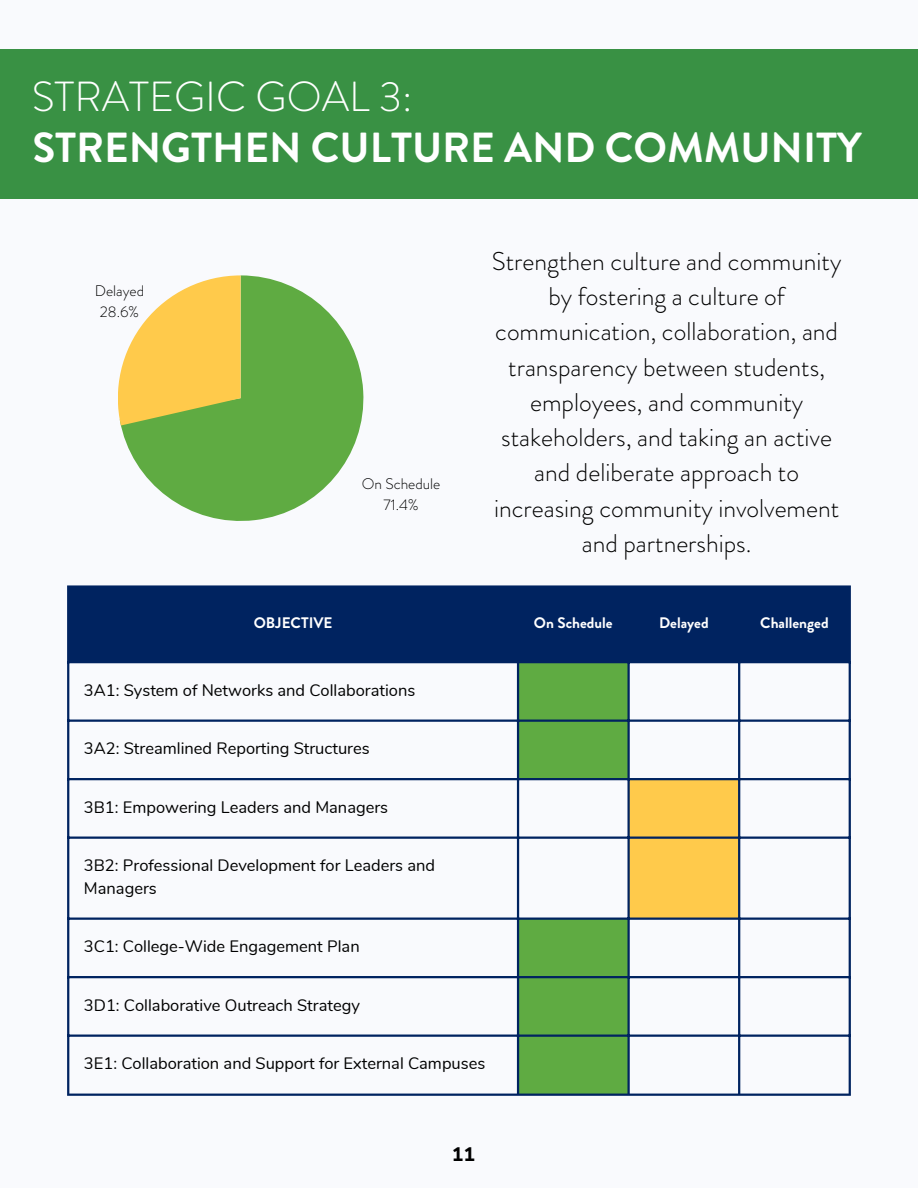
<style>
.page{position:relative;width:918px;height:1188px;background:#f9fafd}
.page>*{position:absolute;margin:0;border:0;box-sizing:border-box;transform-origin:0 0}
.t1{font:700 42px "Brandon Grotesque";color:#fff}
.t2{font:300 42px "Brandon Grotesque";color:#fff}
.t3{font:300 25.65px/35.2px "Brandon Grotesque";color:#000;text-align:center}
.t4{font:700 17.55px "Cooper Hewitt";color:#000}
.t5{font:16.5px/22.5px "Nunito";color:#000}
.t6{font:700 15.3px "Brandon Grotesque";color:#fff}
.t7{font:300 15.3px "Brandon Grotesque";color:#000}
</style>
<div class="page">
<div style="left:0;top:49px;width:918px;height:149px;background:#399144"></div>
<div style="left:69px;top:588px;width:780px;height:73px;background:#002360"></div>
<svg style="left:519px;top:663px;width:108px;height:431px;fill:#5fab42"></svg>
<div style="left:630px;top:780px;width:108px;height:138px;background:#ffca4b"></div>
<hr style="left:67px;top:588px;width:2px;height:506px;background:#002360">
<hr style="left:517px;top:588px;width:2px;height:506px;background:#002360">
<hr style="left:627px;top:588px;width:3px;height:506px;background:#002360">
<hr style="left:738px;top:588px;width:2px;height:506px;background:#002360">
<hr style="left:849px;top:588px;width:2px;height:506px;background:#002360">
<hr style="left:67px;top:585px;width:784px;height:3px;background:#002360">
<hr style="left:67px;top:661px;width:784px;height:2px;background:#002360">
<hr style="left:67px;top:720px;width:784px;height:2px;background:#002360">
<hr style="left:67px;top:778px;width:784px;height:2px;background:#002360">
<hr style="left:67px;top:837px;width:784px;height:2px;background:#002360">
<hr style="left:67px;top:918px;width:784px;height:2px;background:#002360">
<hr style="left:67px;top:976px;width:784px;height:2px;background:#002360">
<hr style="left:67px;top:1035px;width:784px;height:2px;background:#002360">
<hr style="left:67px;top:1094px;width:784px;height:2px;background:#002360">
<svg style="left:121px;top:275px;width:242px;height:246px;fill:#5fab42"></svg>
<svg style="left:118px;top:275px;width:123px;height:151px"></svg>
<p class="t2" style="left:32px;top:67px;width:382px">STRATEGIC GOAL 3:</p>
<p class="t1" style="left:32px;top:117px;width:831px">STRENGTHEN CULTURE AND COMMUNITY</p>
<p class="t7" style="left:95px;top:280px;width:51px">Delayed</p>
<p class="t7" style="left:100px;top:301px;width:41px">28.6%</p>
<p class="t7" style="left:362px;top:473px;width:80px">On Schedule</p>
<p class="t7" style="left:384px;top:494px;width:37px">71.4%</p>
<p class="t3" style="left:492px;top:244px;width:351px">Strengthen culture and community by fostering a culture of communication, collaboration, and transparency between students, employees, and community stakeholders, and taking an active and deliberate approach to increasing community involvement and partnerships.</p>
<p class="t6" style="left:254px;top:612px;width:80px">OBJECTIVE</p>
<p class="t6" style="left:534px;top:612px;width:80px">On Schedule</p>
<p class="t6" style="left:659px;top:612px;width:51px">Delayed</p>
<p class="t6" style="left:760px;top:612px;width:70px">Challenged</p>
<p class="t5" style="left:84px;top:679px;width:333px">3A1: System of Networks and Collaborations</p>
<p class="t5" style="left:84px;top:738px;width:287px">3A2: Streamlined Reporting Structures</p>
<p class="t5" style="left:84px;top:796px;width:306px">3B1: Empowering Leaders and Managers</p>
<p class="t5" style="left:84px;top:855px;width:353px">3B2: Professional Development for Leaders and<br>Managers</p>
<p class="t5" style="left:84px;top:936px;width:277px">3C1: College-Wide Engagement Plan</p>
<p class="t5" style="left:84px;top:994px;width:277px">3D1: Collaborative Outreach Strategy</p>
<p class="t5" style="left:84px;top:1053px;width:403px">3E1: Collaboration and Support for External Campuses</p>
<p class="t4" style="left:453px;top:1148px;width:24px">11</p>
</div>
